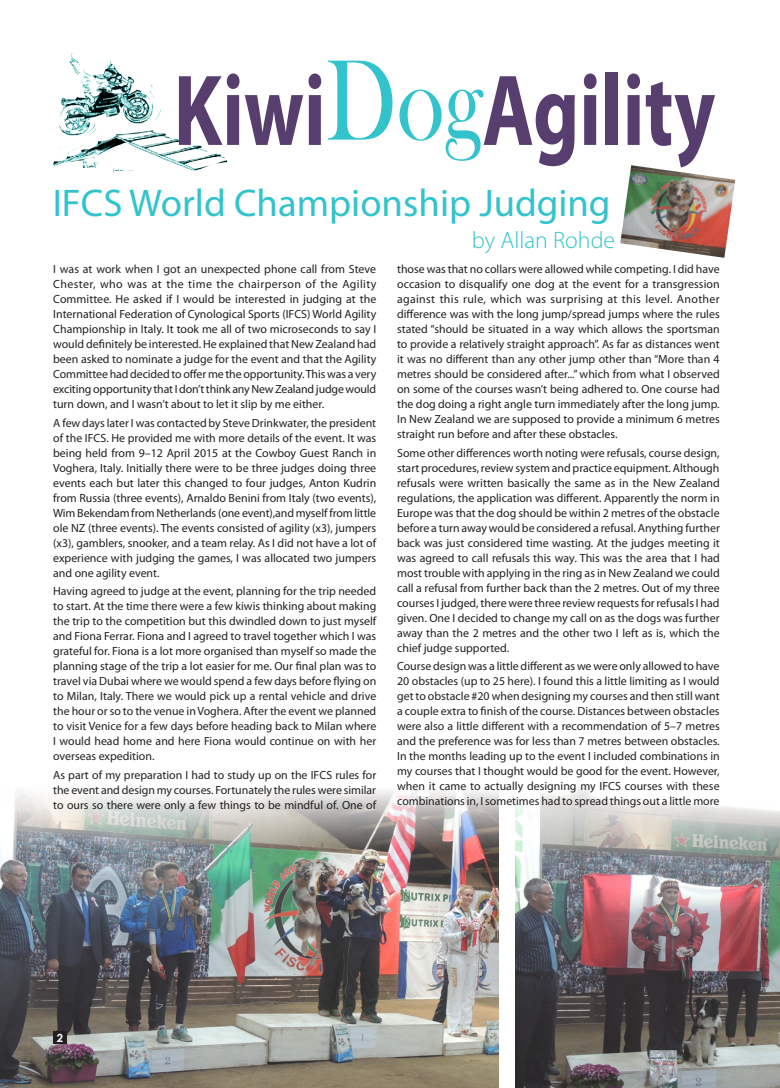
<style>
.page{position:relative;width:780px;height:1088px;background:#fff}
.page>*{position:absolute;margin:0;border:0;box-sizing:border-box;transform-origin:0 0}
.t1{font:700 101.88px "Myriad Pro";color:#583e6e;scale:.78 1}
.Body_text{font:38.75px "Myriad Pro";color:#33c3cc}
.Body_text-2{font:300 23.75px "Myriad Pro";color:#33c3cc}
.Body_text-3{font:11.88px/15px "Myriad Pro";color:#231f20;text-align:justify}
.t2{font:700 11.25px "Century Gothic";color:#fff}
.s1{font-family:"Bask Old Face";font-weight:400;font-size:118.5px;color:#33c3cc}
</style>
<div class="page">
<img style="left:0;top:791px;width:498px;height:297px">
<div style="left:53px;top:1031px;width:14px;height:13px;background:#231f20"></div>
<img style="left:59px;top:53px;width:102px;height:83px">
<img style="left:620px;top:165px;width:115px;height:93px">
<img style="left:516px;top:787px;width:264px;height:301px">
<h1 class="t1" style="left:174px;top:44px;width:695px">Kiwi<span class="s1">Dog</span>Agility</h1>
<p class="Body_text" style="left:53px;top:179px;width:559px">IFCS World Championship Judging</p>
<p class="Body_text-2" style="left:472px;top:226px;width:145px">by Allan Rohde</p>
<p class="Body_text-3" style="left:397px;top:261px;width:324px">those was that no collars were allowed while competing. I did have occasion to disqualify one dog at the event for a transgression against this rule, which was surprising at this level. Another difference was with the long jump/spread jumps where the rules stated “should be situated in a way which allows the sportsman to provide a relatively straight approach”. As far as distances went it was no different than any other jump other than “More than 4 metres should be considered after...” which from what I observed on some of the courses wasn’t being adhered to. One course had the dog doing a right angle turn immediately after the long jump.<br>In New Zealand we are supposed to provide a minimum 6 metres straight run before and after these obstacles.</p>
<p class="Body_text-3" style="left:397px;top:445px;width:324px">Some other differences worth noting were refusals, course design, start procedures, review system and practice equipment. Although refusals were written basically the same as in the New Zealand regulations, the application was different. Apparently the norm in Europe was that the dog should be within 2 metres of the obstacle before a turn away would be considered a refusal. Anything further back was just considered time wasting. At the judges meeting it was agreed to call refusals this way. This was the area that I had most trouble with applying in the ring as in New Zealand we could call a refusal from further back than the 2 metres. Out of my three courses I judged, there were three review requests for refusals I had given. One I decided to change my call on as the dogs was further away than the 2 metres and the other two I left as is, which the chief judge supported.</p>
<p class="Body_text-3" style="left:397px;top:658px;width:324px">Course design was a little different as we were only allowed to have 20 obstacles (up to 25 here). I found this a little limiting as I would get to obstacle #20 when designing my courses and then still want a couple extra to finish of the course. Distances between obstacles were also a little different with a recommendation of 5–7 metres and the preference was for less than 7 metres between obstacles.<br>In the months leading up to the event I included combinations in my courses that I thought would be good for the event. However, when it came to actually designing my IFCS courses with these combinations in, I sometimes had to spread things out a little more</p>
<p class="Body_text-3" style="left:53px;top:261px;width:325px">I was at work when I got an unexpected phone call from Steve Chester, who was at the time the chairperson of the Agility Committee. He asked if I would be interested in judging at the International Federation of Cynological Sports (IFCS) World Agility Championship in Italy. It took me all of two microseconds to say I would definitely be interested. He explained that New Zealand had been asked to nominate a judge for the event and that the Agility Committee had decided to offer me the opportunity. This was a very exciting opportunity that I don’t think any New Zealand judge would turn down, and I wasn’t about to let it slip by me either.</p>
<p class="Body_text-3" style="left:53px;top:415px;width:324px">A few days later I was contacted by Steve Drinkwater, the president of the IFCS. He provided me with more details of the event. It was being held from 9–12 April 2015 at the Cowboy Guest Ranch in Voghera, Italy. Initially there were to be three judges doing three events each but later this changed to four judges, Anton Kudrin from Russia (three events), Arnaldo Benini from Italy (two events), Wim Bekendam from Netherlands (one event),and myself from little ole NZ (three events). The events consisted of agility (x3), jumpers (x3), gamblers, snooker, and a team relay. As I did not have a lot of experience with judging the games, I was allocated two jumpers and one agility event.</p>
<p class="Body_text-3" style="left:53px;top:583px;width:324px">Having agreed to judge at the event, planning for the trip needed to start. At the time there were a few kiwis thinking about making the trip to the competition but this dwindled down to just myself and Fiona Ferrar. Fiona and I agreed to travel together which I was grateful for. Fiona is a lot more organised than myself so made the planning stage of the trip a lot easier for me. Our final plan was to travel via Dubai where we would spend a few days before flying on to Milan, Italy. There we would pick up a rental vehicle and drive the hour or so to the venue in Voghera. After the event we planned to visit Venice for a few days before heading back to Milan where I would head home and here Fiona would continue on with her overseas expedition.</p>
<p class="Body_text-3" style="left:53px;top:767px;width:324px">As part of my preparation I had to study up on the IFCS rules for the event and design my courses. Fortunately the rules were similar to ours so there were only a few things to be mindful of. One of</p>
<p class="t2" style="left:57px;top:1029px;width:8px">2</p>
</div>
